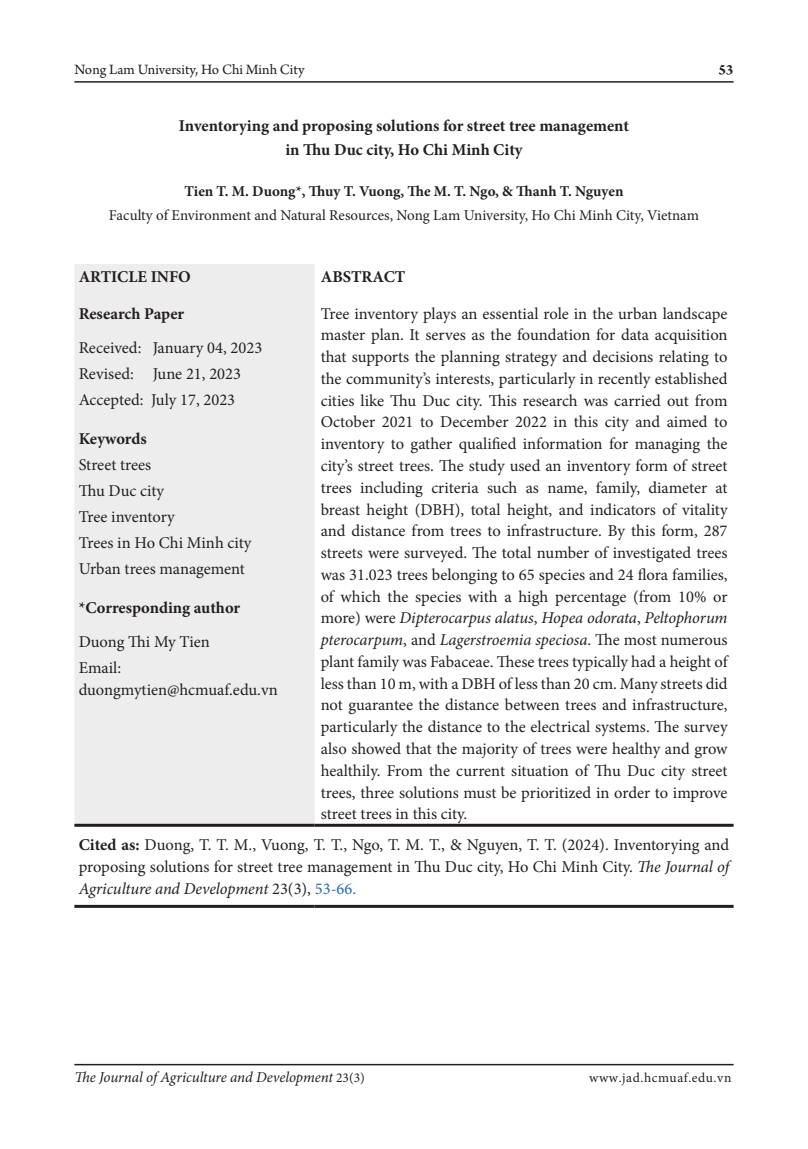
<style>
.page{position:relative;width:808px;height:1149px;background:#fff}
.page>*{position:absolute;margin:0;border:0;box-sizing:border-box;transform-origin:0 0}
.BODY_0-0{font:16.5px/21.8px "Minion Pro";color:#231f20;text-align:justify}
.TÁC_GIẢ{font:700 16.5px "Minion Pro";color:#231f20}
.TGIA_1{font:15px "Minion Pro";color:#231f20}
.TGIA_1-2{font:700 15px "Minion Pro";letter-spacing:-.005em;color:#231f20}
.t1{font:italic 15px "Minion Pro";letter-spacing:-.01em;color:#231f20}
.t2{font:15px "Arno Pro";color:#231f20}
.t3{font:700 15px "Arno Pro";color:#231f20}
.t4{font:13.5px "Minion Pro";letter-spacing:.04em;color:#231f20}
.s1{font-style:italic}
.s2{font-weight:700}
.s3{color:#2569b4}
.s4{font-style:normal;font-size:13.5px}
</style>
<div class="page">
<hr style="left:74px;top:81px;width:659px;height:2px;background:#231f20">
<hr style="left:74px;top:1063px;width:659px;height:1px;background:#231f20">
<div style="left:74px;top:264px;width:241px;height:559px;background:#ededed"></div>
<hr style="left:74px;top:823px;width:241px;height:3px;background:#231f20">
<hr style="left:315px;top:823px;width:418px;height:3px;background:#231f20">
<hr style="left:74px;top:904px;width:241px;height:3px;background:#231f20">
<hr style="left:315px;top:904px;width:418px;height:3px;background:#231f20">
<p class="t2" style="left:74px;top:61px;width:232px">Nong Lam University, Ho Chi Minh City</p>
<p class="t3" style="left:718px;top:61px;width:17px">53</p>
<p class="TÁC_GIẢ" style="left:179px;top:114px;width:452px">Inventorying and proposing solutions for street tree management</p>
<p class="TÁC_GIẢ" style="left:285px;top:138px;width:239px">in Thu Duc city, Ho Chi Minh City</p>
<p class="TGIA_1-2" style="left:184px;top:180px;width:441px">Tien T. M. Duong*, Thuy T. Vuong, The M. T. Ngo, &amp; Thanh T. Nguyen</p>
<p class="TGIA_1" style="left:109px;top:205px;width:591px">Faculty of Environment and Natural Resources, Nong Lam University, Ho Chi Minh City, Vietnam</p>
<p class="TÁC_GIẢ" style="left:79px;top:265px;width:114px">ARTICLE INFO</p>
<p class="TÁC_GIẢ" style="left:321px;top:265px;width:86px">ABSTRACT</p>
<p class="TÁC_GIẢ" style="left:79px;top:301px;width:107px">Research Paper</p>
<p class="BODY_0-0" style="left:79px;top:337px;width:185px">Received: January 04, 2023</p>
<p class="BODY_0-0" style="left:79px;top:363px;width:164px">Revised: June 21, 2023</p>
<p class="BODY_0-0" style="left:79px;top:389px;width:158px">Accepted: July 17, 2023</p>
<p class="TÁC_GIẢ" style="left:79px;top:427px;width:70px">Keywords</p>
<p class="BODY_0-0" style="left:79px;top:454px;width:74px">Street trees</p>
<p class="BODY_0-0" style="left:79px;top:480px;width:87px">Thu Duc city</p>
<p class="BODY_0-0" style="left:79px;top:506px;width:98px">Tree inventory</p>
<p class="BODY_0-0" style="left:79px;top:532px;width:174px">Trees in Ho Chi Minh city</p>
<p class="BODY_0-0" style="left:79px;top:558px;width:167px">Urb an trees management</p>
<p class="TÁC_GIẢ" style="left:79px;top:595px;width:163px">*Corresponding author</p>
<p class="BODY_0-0" style="left:79px;top:631px;width:133px">Duong Thi My Tien</p>
<p class="BODY_0-0" style="left:79px;top:657px;width:44px">Email:</p>
<p class="BODY_0-0" style="left:79px;top:679px;width:201px">duongmytien@hcmuaf.edu.vn</p>
<p class="BODY_0-0" style="left:321px;top:302px;width:408px">Tree inventory plays an essential role in the urb an landscape master plan. It serves as the foundation for data acquisition that supports the planning strategy and decisions relating to the community’s interests, particularly in recently established cities like Thu Duc city. This research was carried out from October 2021 to December 2022 in this city and aimed to inventory to gather qualified information for managing the city’s street trees. The study used an inventory form of street trees including criteria such as name, family, diameter at breast height (DBH), total height, and indicators of vitality and distance from trees to infrastructure. By this form, 287 streets were surveyed. The total numb er of investigated trees was 31.023 trees belonging to 65 species and 24 flora families, of which the species with a high percentage (from 10% or more) were <span class="s1">Dipterocarpus alatus</span>, <span class="s1">Hopea odorata</span>, <span class="s1">Peltophorum pterocarpum</span>, and <span class="s1">Lagerstroemia speciosa</span>. The most numerous plant family was Fab aceae. These trees typically had a height of less than 10 m, with a DBH of less than 20 cm. Many streets did not guarantee the distance b etween trees and infrastructure, particularly the distance to the electrical systems. The survey also showed that the majority of trees were healthy and grow healthily. From the current situation of Thu Duc city street trees, three solutions must b e prioritized in order to improve street trees in this city.</p>
<p class="BODY_0-0" style="left:79px;top:833px;width:652px"><span class="s2">Cited as:</span> Duong, T. T. M., Vuong, T. T., Ngo, T. M. T., &amp; Nguyen, T. T. (2024). Inventorying and proposing solutions for street tree management in Thu Duc city, Ho Chi Minh City. <span class="s1">The Journal of Agriculture and Development</span> 23(3), <span class="s3">53-66.</span></p>
<p class="t1" style="left:74px;top:1066px;width:292px">The Journal of Agriculture and Development <span class="s4">23(3)</span></p>
<p class="t4" style="left:589px;top:1067px;width:144px">www.jad.hcmuaf.edu.vn</p>
</div>
